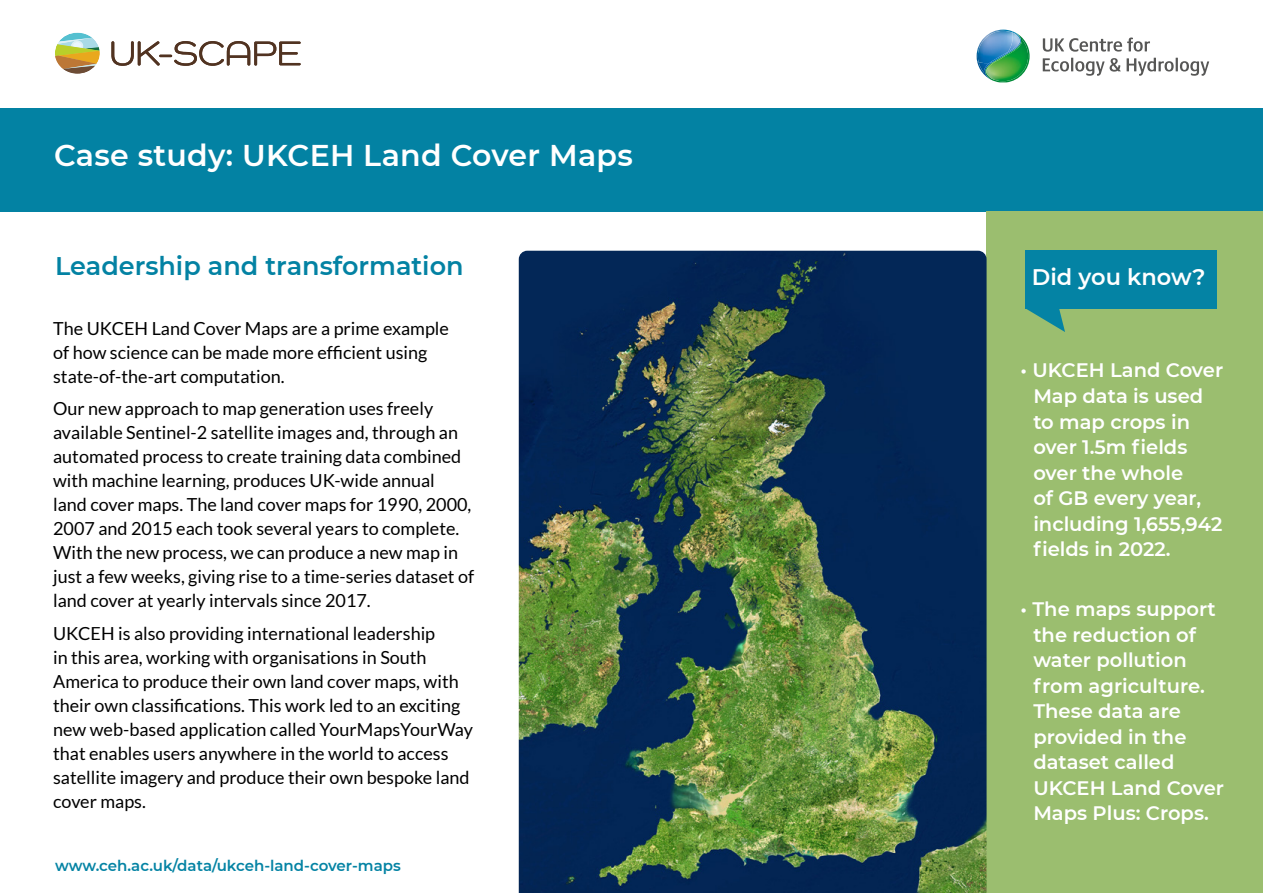
<style>
.page{position:relative;width:1263px;height:893px;background:#fff}
.page>*{position:absolute;margin:0;border:0;box-sizing:border-box;transform-origin:0 0}
.t1{font:600 30px "Montserrat";letter-spacing:.01em;color:#fff}
.t2{font:600 25.5px "Montserrat";color:#0382a3}
.t3{font:600 22.5px "Montserrat";color:#fff}
.t4{font:600 19.5px/25.5px "Montserrat";color:#fff}
.t5{font:18px/24px "Lato";color:#000}
.t6{font:600 15px "Montserrat";color:#0483a4}
</style>
<div class="page">
<div style="left:0;top:108px;width:1263px;height:103px;background:#0382a3"></div>
<div style="left:986px;top:211px;width:277px;height:682px;background:#9bbe6f"></div>
<div style="left:1025px;top:250px;width:192px;height:58px;background:#0483a4"></div>
<svg style="left:1025px;top:308px;width:40px;height:24px"></svg>
<svg style="left:1043px;top:38px;width:107px;height:14px"></svg>
<svg style="left:1043px;top:58px;width:166px;height:18px"></svg>
<img style="left:994px;top:36px;width:36px;height:46px">
<img style="left:977px;top:31px;width:44px;height:46px">
<img style="left:978px;top:33px;width:42px;height:40px">
<img style="left:986px;top:39px;width:42px;height:42px">
<img style="left:977px;top:30px;width:35px;height:32px">
<img style="left:978px;top:31px;width:35px;height:32px">
<svg style="left:996px;top:58px;width:6px;height:3px"></svg>
<svg style="left:111px;top:41px;width:190px;height:25px"></svg>
<svg style="left:55px;top:32px;width:45px;height:42px"></svg>
<img style="left:519px;top:251px;width:467px;height:642px">
<h1 class="t1" style="left:54px;top:134px;width:580px">Case study: UKCEH Land Cover Maps</h1>
<h2 class="t2" style="left:55px;top:248px;width:410px">Leadership and transformation</h2>
<p class="t5" style="left:53px;top:316px;width:397px">The UKCEH Land Cover Maps are a prime example of how science can be made more efficient using state-of-the-art computation.</p>
<p class="t5" style="left:53px;top:397px;width:422px">Our new approach to map generation uses freely available Sentinel-2 satellite images and, through an automated process to create training data combined with machine learning, produces UK-wide annual<br>land cover maps. The land cover maps for 1990, 2000, 2007 and 2015 each took several years to complete.<br>With the new process, we can produce a new map in just a few weeks, giving rise to a time-series dataset of land cover at yearly intervals since 2017.</p>
<p class="t5" style="left:53px;top:621px;width:421px">UKCEH is also providing international leadership<br>in this area, working with organisations in South America to produce their own land cover maps, with their own classifications. This work led to an exciting new web-based application called YourMapsYourWay that enables users anywhere in the world to access satellite imagery and produce their own bespoke land cover maps.</p>
<p class="t6" style="left:55px;top:855px;width:347px">www.ceh.ac.uk/data/ukceh-land-cover-maps</p>
<p class="t3" style="left:1032px;top:261px;width:175px">Did you know?</p>
<p class="t4" style="left:1033px;top:357px;width:191px;text-indent:-13px">• UKCEH Land Cover<br>Map data is used to map crops in over 1.5m fields over the whole<br>of GB every year, including 1,655,942 fields in 2022.</p>
<p class="t4" style="left:1033px;top:596px;width:192px;text-indent:-13px">• The maps support the reduction of water pollution from agriculture.<br>These data are provided in the dataset called<br>UKCEH Land Cover<br>Maps Plus: Crops.</p>
</div>
